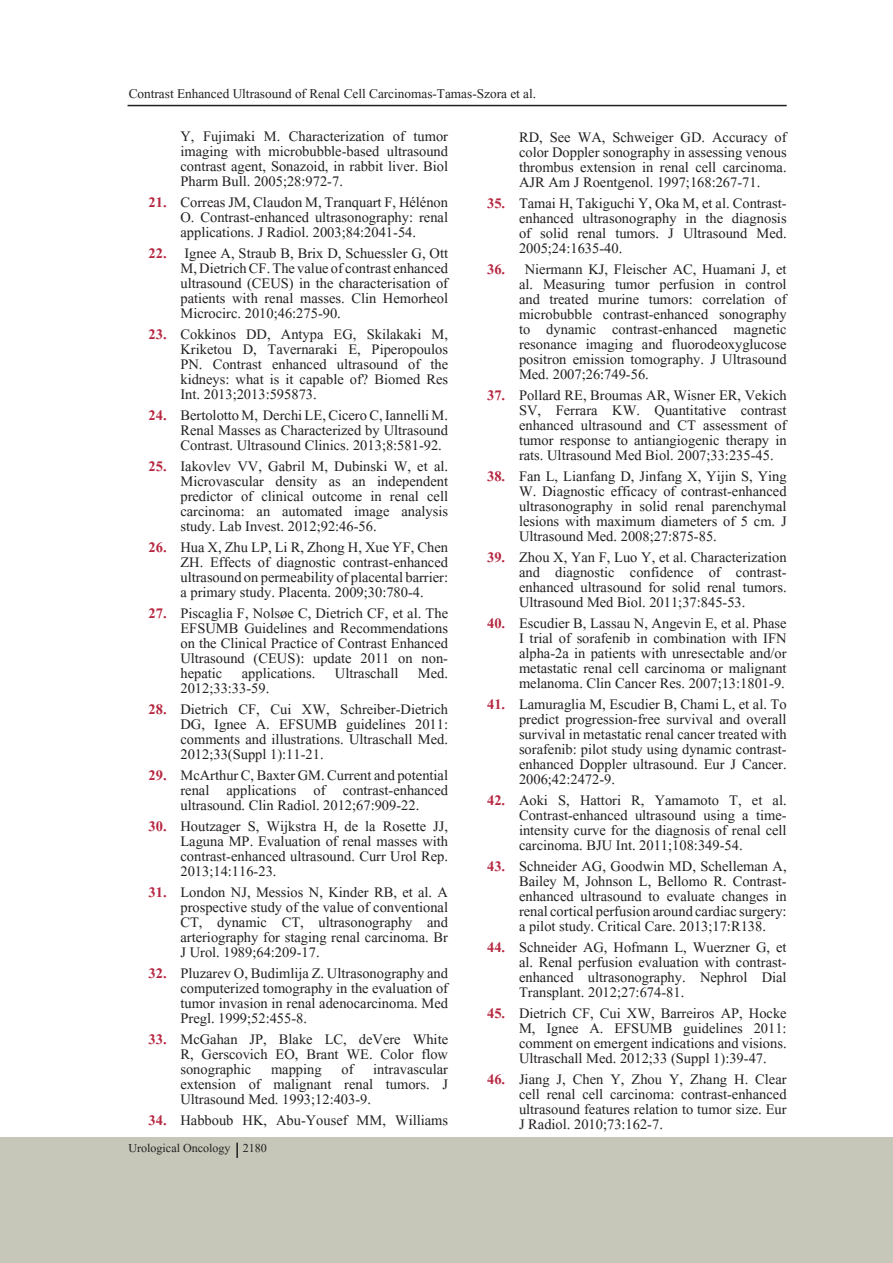
<style>
.page{position:relative;width:893px;height:1263px;background:#fff}
.page>*{position:absolute;margin:0;border:0;box-sizing:border-box;transform-origin:0 0}
.t1{font:18px/15px "Aparajita";color:#231f20;text-align:justify}
.t2{font:16.5px "Aparajita";color:#231f20}
.t3{font:15px "Aparajita";color:#231f20}
.s1{font-weight:700;color:#b62841}
</style>
<div class="page">
<div style="left:0;top:1137px;width:893px;height:126px;background:#c7c7b9"></div>
<hr style="left:128px;top:105px;width:659px;height:1px;background:#231f20">
<svg style="left:236px;top:1143px;width:2px;height:15px"></svg>
<p class="t2" style="left:129px;top:85px;width:409px">Contrast Enhanced Ultrasound of Renal Cell Carcinomas-Tamas-Szora et al.</p>
<p class="t1" style="left:180px;top:130px;width:269px">Y, Fujimaki M. Characterization of tumor imaging with microbubble-based ultrasound contrast agent, Sonazoid, in rabbit liver. Biol Pharm Bull. 2005;28:972-7.</p>
<p class="t1" style="left:180px;top:196px;width:269px;text-indent:-32px"><span class="s1">21.</span> Correas JM, Claudon M, Tranquart F, Hélénon O. Contrast-enhanced ultrasonography: renal applications. J Radiol. 2003;84:2041-54.</p>
<p class="t1" style="left:180px;top:247px;width:269px;text-indent:-32px"><span class="s1">22.</span> Ignee A, Straub B, Brix D, Schuessler G, Ott M, Dietrich CF. The value of contrast enhanced ultrasound (CEUS) in the characterisation of patients with renal masses. Clin Hemorheol Microcirc. 2010;46:275-90.</p>
<p class="t1" style="left:180px;top:328px;width:269px;text-indent:-32px"><span class="s1">23.</span> Cokkinos DD, Antypa EG, Skilakaki M, Kriketou D, Tavernaraki E, Piperopoulos PN. Contrast enhanced ultrasound of the kidneys: what is it capable of? Biomed Res Int. 2013;2013:595873.</p>
<p class="t1" style="left:180px;top:409px;width:269px;text-indent:-32px"><span class="s1">24.</span> Bertolotto M, Derchi LE, Cicero C, Iannelli M.<br>Renal Masses as Characterized by Ultrasound Contrast. Ultrasound Clinics. 2013;8:581-92.</p>
<p class="t1" style="left:180px;top:460px;width:269px;text-indent:-32px"><span class="s1">25.</span> Iakovlev VV, Gabril M, Dubinski W, et al.<br>Microvascular density as an independent predictor of clinical outcome in renal cell carcinoma: an automated image analysis study. Lab Invest. 2012;92:46-56.</p>
<p class="t1" style="left:180px;top:541px;width:269px;text-indent:-32px"><span class="s1">26.</span> Hua X, Zhu LP, Li R, Zhong H, Xue YF, Chen ZH. Effects of diagnostic contrast-enhanced ultrasound on permeability of placental barrier: a primary study. Placenta. 2009;30:780-4.</p>
<p class="t1" style="left:180px;top:607px;width:269px;text-indent:-32px"><span class="s1">27.</span> Piscaglia F, Nolsøe C, Dietrich CF, et al. The EFSUMB Guidelines and Recommendations on the Clinical Practice of Contrast Enhanced Ultrasound (CEUS): update 2011 on non&shy;hepatic applications. Ultraschall Med.<br>2012;33:33-59.</p>
<p class="t1" style="left:180px;top:703px;width:269px;text-indent:-32px"><span class="s1">28.</span> Dietrich CF, Cui XW, Schreiber-Dietrich DG, Ignee A. EFSUMB guidelines 2011: comments and illustrations. Ultraschall Med.<br>2012;33(Suppl 1):11-21.</p>
<p class="t1" style="left:180px;top:769px;width:269px;text-indent:-32px"><span class="s1">29.</span> McArthur C, Baxter GM. Current and potential renal applications of contrast-enhanced ultrasound. Clin Radiol. 2012;67:909-22.</p>
<p class="t1" style="left:180px;top:820px;width:269px;text-indent:-32px"><span class="s1">30.</span> Houtzager S, Wijkstra H, de la Rosette JJ, Laguna MP. Evaluation of renal masses with contrast-enhanced ultrasound. Curr Urol Rep.<br>2013;14:116-23.</p>
<p class="t1" style="left:180px;top:886px;width:269px;text-indent:-32px"><span class="s1">31.</span> London NJ, Messios N, Kinder RB, et al. A prospective study of the value of conventional CT, dynamic CT, ultrasonography and arteriography for staging renal carcinoma. Br J Urol. 1989;64:209-17.</p>
<p class="t1" style="left:180px;top:967px;width:269px;text-indent:-32px"><span class="s1">32.</span> Pluzarev O, Budimlija Z. Ultrasonography and computerized tomography in the evaluation of tumor invasion in renal adenocarcinoma. Med Pregl. 1999;52:455-8.</p>
<p class="t1" style="left:180px;top:1033px;width:269px;text-indent:-32px"><span class="s1">33.</span> McGahan JP, Blake LC, deVere White R, Gerscovich EO, Brant WE. Color flow sonographic mapping of intravascular extension of malignant renal tumors. J Ultrasound Med. 1993;12:403-9.</p>
<p class="t1" style="left:149px;top:1114px;width:301px"><span class="s1">34.</span> Habboub HK, Abu-Yousef MM, Williams</p>
<p class="t3" style="left:128px;top:1140px;width:140px">Urological Oncology 2180</p>
<p class="t1" style="left:519px;top:131px;width:269px">RD, See WA, Schweiger GD. Accuracy of color Doppler sonography in assessing venous thrombus extension in renal cell carcinoma.<br>AJR Am J Roentgenol. 1997;168:267-71.</p>
<p class="t1" style="left:519px;top:197px;width:269px;text-indent:-32px"><span class="s1">35.</span> Tamai H, Takiguchi Y, Oka M, et al. Contrast&shy;enhanced ultrasonography in the diagnosis of solid renal tumors. J Ultrasound Med.<br>2005;24:1635-40.</p>
<p class="t1" style="left:519px;top:263px;width:269px;text-indent:-32px"><span class="s1">36.</span> Niermann KJ, Fleischer AC, Huamani J, et al. Measuring tumor perfusion in control and treated murine tumors: correlation of microbubble contrast-enhanced sonography to dynamic contrast-enhanced magnetic resonance imaging and fluorodeoxyglucose positron emission tomography. J Ultrasound Med. 2007;26:749-56.</p>
<p class="t1" style="left:519px;top:389px;width:269px;text-indent:-32px"><span class="s1">37.</span> Pollard RE, Broumas AR, Wisner ER, Vekich SV, Ferrara KW. Quantitative contrast enhanced ultrasound and CT assessment of tumor response to antiangiogenic therapy in rats. Ultrasound Med Biol. 2007;33:235-45.</p>
<p class="t1" style="left:519px;top:470px;width:269px;text-indent:-32px"><span class="s1">38.</span> Fan L, Lianfang D, Jinfang X, Yijin S, Ying W. Diagnostic efficacy of contrast-enhanced ultrasonography in solid renal parenchymal lesions with maximum diameters of 5 cm. J Ultrasound Med. 2008;27:875-85.</p>
<p class="t1" style="left:519px;top:551px;width:269px;text-indent:-32px"><span class="s1">39.</span> Zhou X, Yan F, Luo Y, et al. Characterization and diagnostic confidence of contrast&shy;enhanced ultrasound for solid renal tumors.<br>Ultrasound Med Biol. 2011;37:845-53.</p>
<p class="t1" style="left:519px;top:617px;width:269px;text-indent:-32px"><span class="s1">40.</span> Escudier B, Lassau N, Angevin E, et al. Phase I trial of sorafenib in combination with IFN alpha-2a in patients with unresectable and/or metastatic renal cell carcinoma or malignant melanoma. Clin Cancer Res. 2007;13:1801-9.</p>
<p class="t1" style="left:519px;top:698px;width:269px;text-indent:-32px"><span class="s1">41.</span> Lamuraglia M, Escudier B, Chami L, et al. To predict progression-free survival and overall survival in metastatic renal cancer treated with sorafenib: pilot study using dynamic contrast&shy;enhanced Doppler ultrasound. Eur J Cancer.<br>2006;42:2472-9.</p>
<p class="t1" style="left:519px;top:794px;width:269px;text-indent:-32px"><span class="s1">42.</span> Aoki S, Hattori R, Yamamoto T, et al.<br>Contrast-enhanced ultrasound using a time&shy;intensity curve for the diagnosis of renal cell carcinoma. BJU Int. 2011;108:349-54.</p>
<p class="t1" style="left:519px;top:860px;width:269px;text-indent:-32px"><span class="s1">43.</span> Schneider AG, Goodwin MD, Schelleman A, Bailey M, Johnson L, Bellomo R. Contrast&shy;enhanced ultrasound to evaluate changes in renal cortical perfusion around cardiac surgery: a pilot study. Critical Care. 2013;17:R138.</p>
<p class="t1" style="left:519px;top:941px;width:269px;text-indent:-32px"><span class="s1">44.</span> Schneider AG, Hofmann L, Wuerzner G, et al. Renal perfusion evaluation with contrast&shy;enhanced ultrasonography. Nephrol Dial Transplant. 2012;27:674-81.</p>
<p class="t1" style="left:519px;top:1007px;width:269px;text-indent:-32px"><span class="s1">45.</span> Dietrich CF, Cui XW, Barreiros AP, Hocke M, Ignee A. EFSUMB guidelines 2011: comment on emergent indications and visions.<br>Ultraschall Med. 2012;33 (Suppl 1):39-47.</p>
<p class="t1" style="left:519px;top:1073px;width:269px;text-indent:-32px"><span class="s1">46.</span> Jiang J, Chen Y, Zhou Y, Zhang H. Clear cell renal cell carcinoma: contrast-enhanced ultrasound features relation to tumor size. Eur J Radiol. 2010;73:162-7.</p>
</div>
